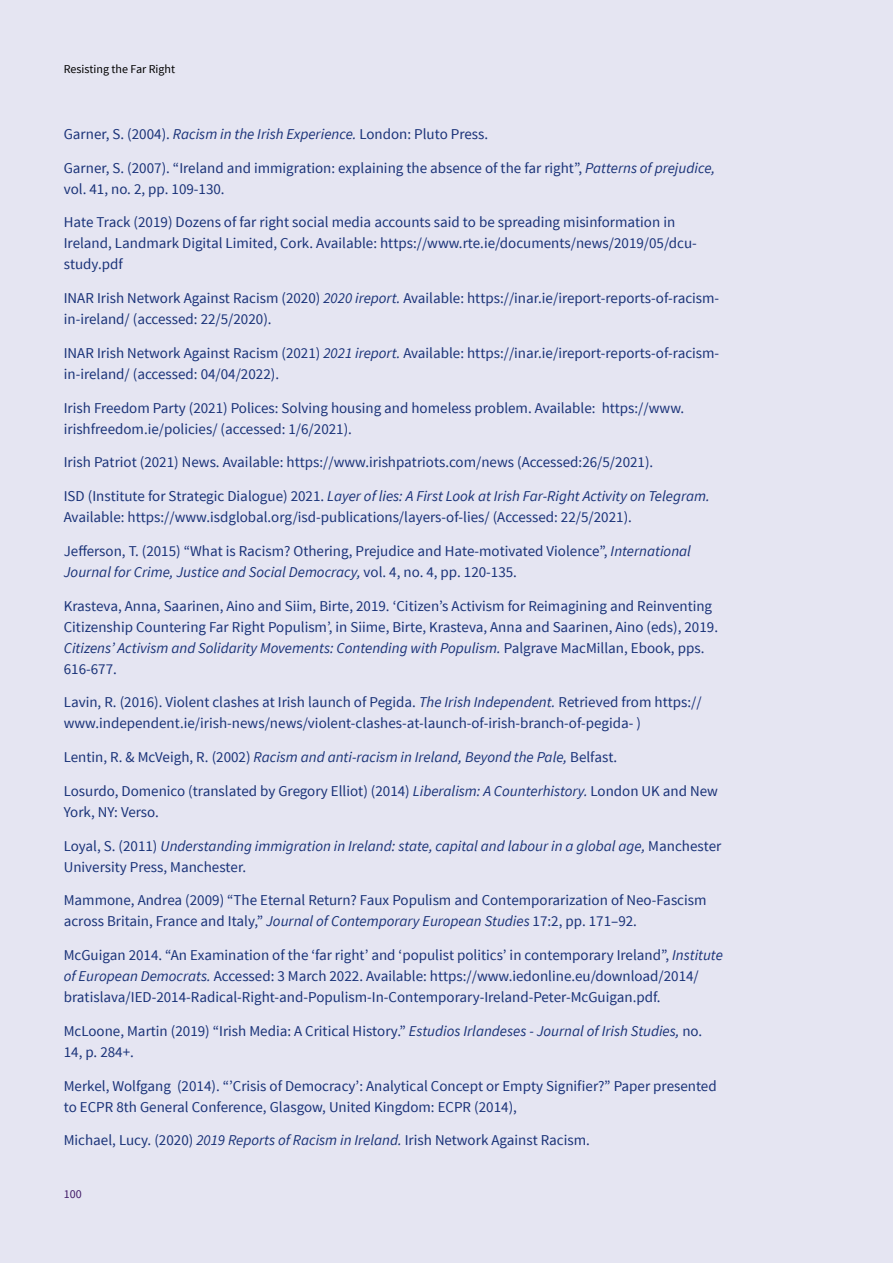
<style>
.page{position:relative;width:893px;height:1263px;background:#e5e5f2}
.page>*{position:absolute;margin:0;border:0;box-sizing:border-box;transform-origin:0 0}
.t1{font:15px/21px "Source Sans Pro";color:#193278}
.t2{font:italic 15px/21px "Source Sans Pro";color:#193278}
.t3{font:12px "Source Sans Pro";color:#000}
.t4{font:12px "Source Sans Pro";color:#481d6d}
.s1{font-style:italic}
.s2{font-style:normal}
</style>
<div class="page">
<p class="t3" style="left:64px;top:61px;width:113px">Resisting the Far Right</p>
<p class="t1" style="left:64px;top:124px;width:426px">Garner, S. (2004). <span class="s1">Racism in the Irish Experience.</span> London: Pluto Press.</p>
<p class="t1" style="left:64px;top:157px;width:653px">Garner, S. (2007). “Ireland and immigration: explaining the absence of the far right”, <span class="s1">Patterns of prejudice, </span>vol. 41, no. 2, pp. 109-130.</p>
<p class="t1" style="left:64px;top:212px;width:635px">Hate Track (2019) Dozens of far right social media accounts said to be spreading misinformation in<br>Ireland, Landmark Digital Limited, Cork. Available: https://www.rte.ie/documents/news/2019/05/dcu&shy;study.pdf</p>
<p class="t1" style="left:64px;top:288px;width:657px">INAR Irish Network Against Racism (2020) <span class="s1">2020 ireport.</span> Available: https://inar.ie/ireport-reports-of-racism&shy;in-ireland/ (accessed: 22/5/2020).</p>
<p class="t1" style="left:64px;top:343px;width:657px">INAR Irish Network Against Racism (2021) <span class="s1">2021 ireport.</span> Available: https://inar.ie/ireport-reports-of-racism&shy;in-ireland/ (accessed: 04/04/2022).</p>
<p class="t1" style="left:64px;top:397px;width:622px">Irish Freedom Party (2021) Polices: Solving housing and homeless problem. Available: https://www. irishfreedom.ie/policies/ (accessed: 1/6/2021).</p>
<p class="t1" style="left:64px;top:452px;width:591px">Irish Patriot (2021) News. Available: https://www.irishpatriots.com/news (Accessed:26/5/2021).</p>
<p class="t1" style="left:64px;top:486px;width:647px">ISD (Institute for Strategic Dialogue) 2021. <span class="s1">Layer of lies: A First Look at Irish Far-Right Activity on Telegram.<br></span>Available: https://www.isdglobal.org/isd-publications/layers-of-lies/ (Accessed: 22/5/2021).</p>
<p class="t1" style="left:64px;top:541px;width:629px">Jefferson, T. (2015) “What is Racism? Othering, Prejudice and Hate-motivated Violence”, <span class="s1">International<br>Journal for Crime, Justice and Social Democracy,</span> vol. 4, no. 4, pp. 120-135.</p>
<p class="t1" style="left:64px;top:595px;width:656px">Krasteva, Anna, Saarinen, Aino and Siim, Birte, 2019. ‘Citizen’s Activism for Reimagining and Reinventing Citizenship Countering Far Right Populism’, in Siime, Birte, Krasteva, Anna and Saarinen, Aino (eds), 2019.<br><span class="s1">Citizens’ Activism and Solidarity Movements: Contending with Populism.</span> Palgrave MacMillan, Ebook, pps.<br>616-677.</p>
<p class="t1" style="left:64px;top:692px;width:639px">Lavin, R. (2016). Violent clashes at Irish launch of Pegida. <span class="s1">The Irish Independent.</span> Retrieved from https:// www.independent.ie/irish-news/news/violent-clashes-at-launch-of-irish-branch-of-pegida- )</p>
<p class="t2" style="left:64px;top:747px;width:555px"><span class="s2">Lentin, R. &amp; McVeigh, R. (2002)</span> Racism and anti-racism in Ireland, Beyond the Pale, <span class="s2">Belfast.</span></p>
<p class="t1" style="left:64px;top:781px;width:656px">Losurdo, Domenico (translated by Gregory Elliot) (2014) <span class="s1">Liberalism: A Counterhistory.</span> London UK and New<br>York, NY: Verso.</p>
<p class="t2" style="left:64px;top:835px;width:659px"><span class="s2">Loyal, S. (2011)</span> Understanding immigration in Ireland: state, capital and labour in a global age, <span class="s2">Manchester<br>University Press, Manchester.</span></p>
<p class="t1" style="left:64px;top:890px;width:644px">Mammone, Andrea (2009) “The Eternal Return? Faux Populism and Contemporarization of Neo-Fascism across Britain, France and Italy,” <span class="s1">Journal of Contemporary European Studies</span> 17:2, pp. 171–92.</p>
<p class="t1" style="left:64px;top:945px;width:661px">McGuigan 2014. “An Examination of the ‘far right’ and ‘populist politics’ in contemporary Ireland”, <span class="s1">Institute of European Democrats.</span> Accessed: 3 March 2022. Available: https://www.iedonline.eu/download/2014/ bratislava/IED-2014-Radical-Right-and-Populism-In-Contemporary-Ireland-Peter-McGuigan.pdf.</p>
<p class="t1" style="left:64px;top:1021px;width:640px">McLoone, Martin (2019) “Irish Media: A Critical History.” <span class="s1">Estudios Irlandeses - Journal of Irish Studies,</span> no.<br>14, p. 284+.</p>
<p class="t1" style="left:64px;top:1075px;width:654px">Merkel, Wolfgang (2014). “’Crisis of Democracy’: Analytical Concept or Empty Signifier?” Paper presented to ECPR 8th General Conference, Glasgow, United Kingdom: ECPR (2014),</p>
<p class="t1" style="left:64px;top:1130px;width:528px">Michael, Lucy. (2020) <span class="s1">2019 Reports of Racism in Ireland.</span> Irish Network Against Racism.</p>
<p class="t4" style="left:64px;top:1187px;width:19px">100</p>
</div>
